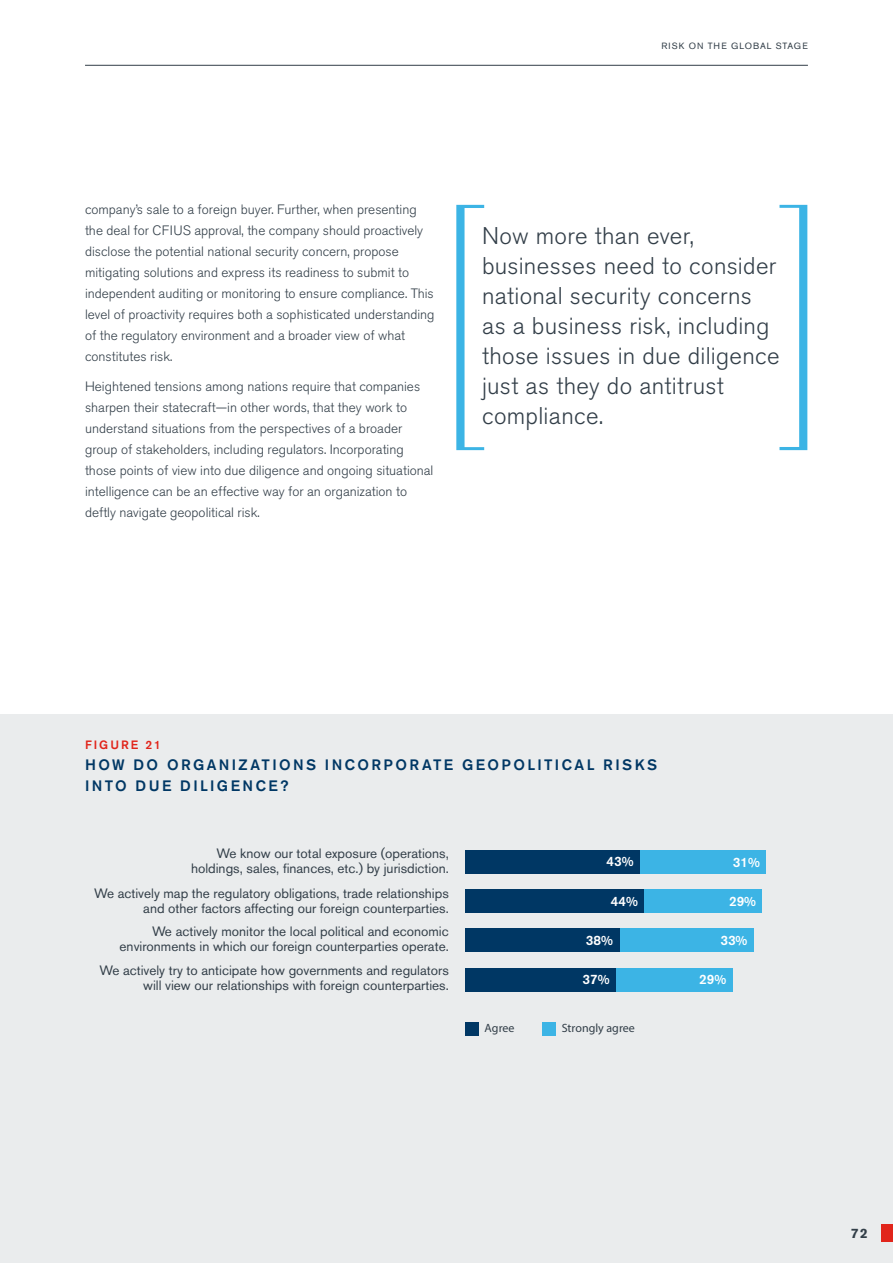
<style>
.page{position:relative;width:893px;height:1263px;background:#fff}
.page>*{position:absolute;margin:0;border:0;box-sizing:border-box;transform-origin:0 0}
.t1{font:300 24px/30px "Akzidenz Grotesk BQ";letter-spacing:.015em;color:#323e48}
.t2{font:500 15px/21px "Akzidenz Grotesk BQ";letter-spacing:.16em;color:#003764}
.t3{font:300 13.5px/21px "Akzidenz Grotesk BQ";color:#323e48}
.t4{font:13.5px/15px "Akzidenz Grotesk BQ";color:#323e48;text-align:right}
.t5{font:500 13.5px "Akzidenz Grotesk BQ";color:#fff}
.t6{font:700 13.5px "Akzidenz Grotesk BQ";color:#323e48}
.t7{font:12px "Akzidenz Grotesk BE";color:#323e48}
.t8{font:500 12px "Akzidenz Grotesk BQ";letter-spacing:.17em;color:#e1251b}
.t9{font:9px "Akzidenz Grotesk BQ";letter-spacing:.12em;color:#323e48}
</style>
<div class="page">
<div style="left:0;top:714px;width:893px;height:549px;background:#eaeced"></div>
<div style="left:640px;top:850px;width:126px;height:24px;background:#3cb4e5"></div>
<div style="left:644px;top:889px;width:118px;height:24px;background:#3cb4e5"></div>
<div style="left:619px;top:928px;width:134px;height:24px;background:#3cb4e5"></div>
<div style="left:615px;top:968px;width:118px;height:23px;background:#3cb4e5"></div>
<div style="left:466px;top:850px;width:174px;height:24px;background:#003764"></div>
<div style="left:465px;top:889px;width:179px;height:24px;background:#003764"></div>
<div style="left:465px;top:928px;width:155px;height:24px;background:#003764"></div>
<div style="left:465px;top:968px;width:151px;height:23px;background:#003764"></div>
<div style="left:465px;top:1022px;width:14px;height:13px;background:#003764"></div>
<div style="left:542px;top:1022px;width:13px;height:13px;background:#3cb4e5"></div>
<svg style="left:456px;top:205px;width:28px;height:245px"></svg>
<svg style="left:779px;top:205px;width:28px;height:245px"></svg>
<hr style="left:85px;top:65px;width:723px;height:1px;background:#323e48">
<div style="left:881px;top:1225px;width:12px;height:17px;background:#e1251b"></div>
<p class="t9" style="left:661px;top:40px;width:148px">RISK ON THE GLOBAL STAGE</p>
<p class="t3" style="left:85px;top:199px;width:351px">company’s sale to a foreign buyer. Further, when presenting the deal for CFIUS approval, the company should proactively disclose the potential national security concern, propose mitigating solutions and express its readiness to submit to independent auditing or monitoring to ensure compliance. This level of proactivity requires both a sophisticated understanding of the regulatory environment and a broader view of what constitutes risk.</p>
<p class="t3" style="left:85px;top:376px;width:350px">Heightened tensions among nations require that companies sharpen their statecraft—in other words, that they work to understand situations from the perspectives of a broader group of stakeholders, including regulators. Incorporating those points of view into due diligence and ongoing situational intelligence can be an effective way for an organization to deftly navigate geopolitical risk.</p>
<h1 class="t1" style="left:482px;top:221px;width:299px">Now more than ever, businesses need to consider national security concerns as a business risk, including those issues in due diligence just as they do antitrust compliance.</h1>
<p class="t8" style="left:85px;top:737px;width:77px">FIGURE 21</p>
<p class="t2" style="left:85px;top:754px;width:574px">HOW DO ORGANIZATIONS INCORPORATE GEOPOLITICAL RISKS<br>INTO DUE DILIGENCE?</p>
<p class="t4" style="left:191px;top:845px;width:259px">We know our total exposure (operations, holdings, sales, finances, etc.) by jurisdiction.</p>
<p class="t4" style="left:94px;top:886px;width:356px">We actively map the regulatory obligations, trade relationships and other factors affecting our foreign counterparties.</p>
<p class="t4" style="left:120px;top:924px;width:331px">We actively monitor the local political and economic environments in which our foreign counterparties operate.</p>
<p class="t4" style="left:99px;top:963px;width:351px">We actively try to anticipate how governments and regulators will view our relationships with foreign counterparties.</p>
<p class="t5" style="left:607px;top:853px;width:28px">43%</p>
<p class="t5" style="left:611px;top:892px;width:28px">44%</p>
<p class="t5" style="left:586px;top:931px;width:28px">38%</p>
<p class="t5" style="left:583px;top:971px;width:28px">37%</p>
<p class="t7" style="left:485px;top:1020px;width:31px">Agree</p>
<p class="t7" style="left:562px;top:1020px;width:75px">Strongly agree</p>
<p class="t5" style="left:733px;top:854px;width:28px">31%</p>
<p class="t5" style="left:729px;top:893px;width:28px">29%</p>
<p class="t5" style="left:720px;top:932px;width:28px">33%</p>
<p class="t5" style="left:699px;top:971px;width:28px">29%</p>
<p class="t6" style="left:851px;top:1226px;width:18px">72</p>
</div>
